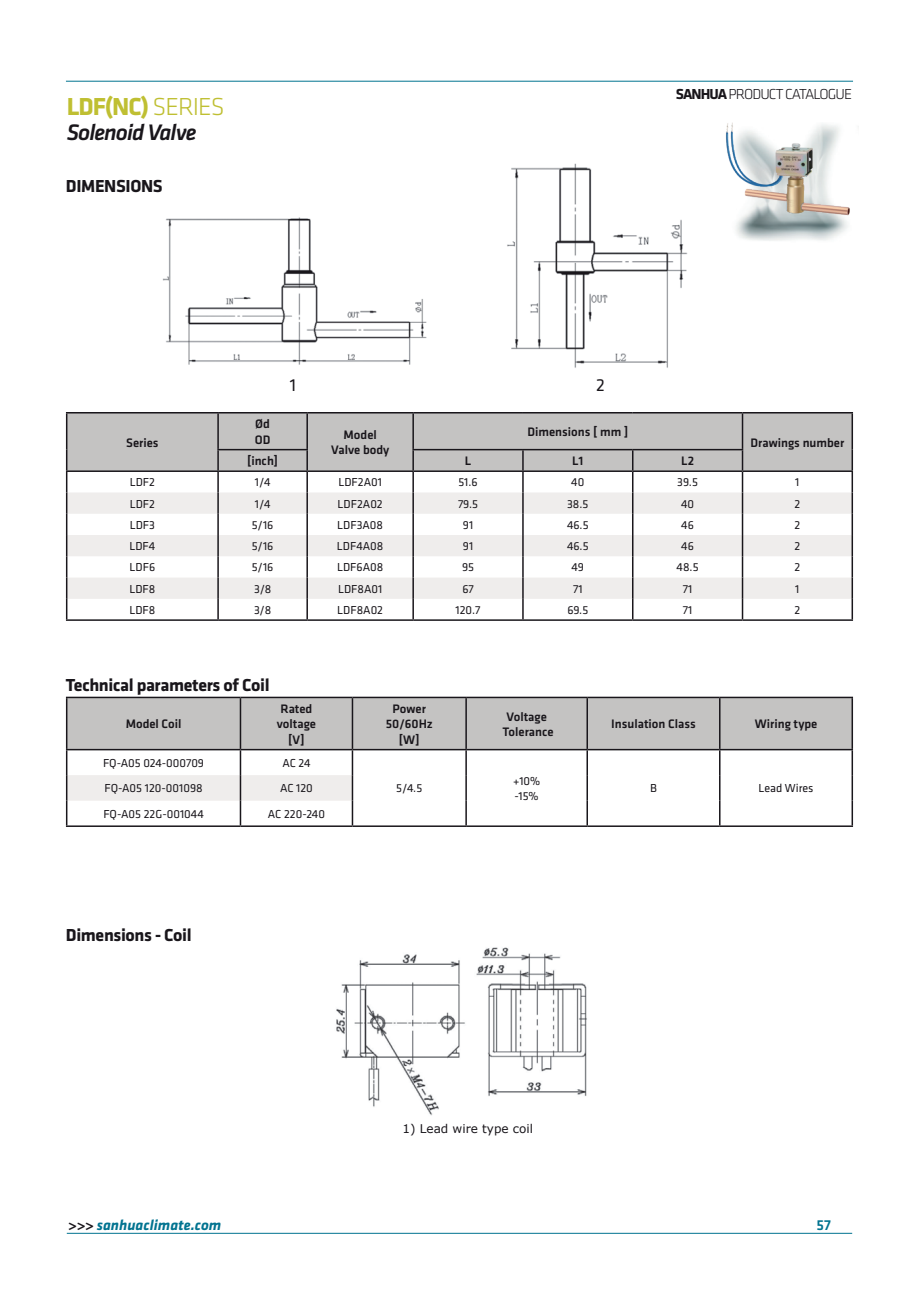
<style>
.page{position:relative;width:919px;height:1289px;background:#fff}
.page>*{position:absolute;margin:0;border:0;box-sizing:border-box;transform-origin:0 0}
.t1{font:700 25.5px "Klavika";color:#bfbf32}
.t2{font:italic 500 23.25px "Klavika";letter-spacing:-.04em;color:#19161b}
.t3{font:700 18px "Klavika";letter-spacing:-.02em;color:#19161b}
.t4{font:18px "Klavika";color:#19161b}
.t5{font:300 15px "Klavika";letter-spacing:-.06em;color:#19161b}
.t6{font:italic 700 15px "Klavika";color:#017390}
.t7{font:500 15px "Klavika";color:#017390}
.t8{font:500 12.75px/15.3px "Klavika";color:#19161b;text-align:center}
.t9{font:12px/14.4px "Klavika";color:#19161b}
.t10{font:12px "Verdana";color:#19161b}
.s1{font-weight:300}
.s2{font-weight:700}
.s3{font-style:normal;color:#19161b}
</style>
<div class="page">
<hr style="left:67px;top:1232px;width:785px;height:1px;background:#017390">
<hr style="left:66px;top:81px;width:787px;height:1px;background:#017390">
<img style="left:736px;top:219px;width:112px;height:22px">
<hr style="left:66px;top:412px;width:152px;height:1px;background:#19161b">
<hr style="left:218px;top:412px;width:89px;height:1px;background:#19161b">
<hr style="left:307px;top:412px;width:106px;height:1px;background:#19161b">
<hr style="left:413px;top:412px;width:110px;height:1px;background:#19161b">
<hr style="left:523px;top:412px;width:109px;height:1px;background:#19161b">
<hr style="left:632px;top:412px;width:110px;height:1px;background:#19161b">
<hr style="left:742px;top:412px;width:111px;height:1px;background:#19161b">
<hr style="left:851px;top:413px;width:2px;height:36px;background:#19161b">
<hr style="left:851px;top:449px;width:2px;height:21px;background:#19161b">
<hr style="left:851px;top:472px;width:2px;height:20px;background:#19161b">
<hr style="left:851px;top:492px;width:2px;height:22px;background:#19161b">
<hr style="left:742px;top:470px;width:111px;height:2px;background:#19161b">
<hr style="left:851px;top:514px;width:2px;height:21px;background:#19161b">
<hr style="left:851px;top:535px;width:2px;height:21px;background:#19161b">
<hr style="left:851px;top:556px;width:2px;height:21px;background:#19161b">
<hr style="left:851px;top:577px;width:2px;height:22px;background:#19161b">
<svg style="left:66px;top:413px;width:786px;height:206px"></svg>
<hr style="left:741px;top:599px;width:2px;height:20px;background:#19161b">
<hr style="left:851px;top:599px;width:2px;height:20px;background:#19161b">
<hr style="left:66px;top:619px;width:152px;height:2px;background:#19161b">
<hr style="left:218px;top:619px;width:89px;height:2px;background:#19161b">
<hr style="left:307px;top:619px;width:106px;height:2px;background:#19161b">
<hr style="left:413px;top:619px;width:110px;height:2px;background:#19161b">
<hr style="left:523px;top:619px;width:109px;height:2px;background:#19161b">
<hr style="left:632px;top:619px;width:110px;height:2px;background:#19161b">
<hr style="left:742px;top:619px;width:111px;height:2px;background:#19161b">
<hr style="left:66px;top:696px;width:174px;height:2px;background:#19161b">
<hr style="left:240px;top:696px;width:112px;height:2px;background:#19161b">
<hr style="left:352px;top:696px;width:114px;height:2px;background:#19161b">
<hr style="left:466px;top:696px;width:121px;height:2px;background:#19161b">
<hr style="left:587px;top:696px;width:132px;height:2px;background:#19161b">
<hr style="left:719px;top:696px;width:134px;height:2px;background:#19161b">
<hr style="left:851px;top:698px;width:2px;height:51px;background:#19161b">
<hr style="left:352px;top:825px;width:114px;height:2px;background:#19161b">
<hr style="left:719px;top:749px;width:134px;height:1px;background:#19161b">
<hr style="left:851px;top:750px;width:2px;height:25px;background:#19161b">
<hr style="left:851px;top:775px;width:2px;height:25px;background:#19161b">
<hr style="left:851px;top:800px;width:2px;height:25px;background:#19161b">
<hr style="left:587px;top:825px;width:132px;height:2px;background:#19161b">
<hr style="left:719px;top:825px;width:134px;height:2px;background:#19161b">
<svg style="left:66px;top:697px;width:786px;height:128px"></svg>
<hr style="left:66px;top:825px;width:174px;height:2px;background:#19161b">
<hr style="left:240px;top:825px;width:112px;height:2px;background:#19161b">
<hr style="left:466px;top:749px;width:121px;height:1px;background:#19161b">
<hr style="left:465px;top:750px;width:2px;height:25px;background:#19161b">
<hr style="left:586px;top:750px;width:2px;height:25px;background:#19161b">
<hr style="left:465px;top:775px;width:2px;height:25px;background:#19161b">
<hr style="left:586px;top:775px;width:2px;height:25px;background:#19161b">
<hr style="left:465px;top:800px;width:2px;height:25px;background:#19161b">
<hr style="left:586px;top:800px;width:2px;height:25px;background:#19161b">
<hr style="left:466px;top:825px;width:121px;height:2px;background:#19161b">
<img style="left:162px;top:217px;width:265px;height:148px">
<img style="left:507px;top:163px;width:181px;height:205px">
<img style="left:336px;top:947px;width:251px;height:169px">
<img style="left:726px;top:122px;width:124px;height:97px">
<h1 class="t1" style="left:67px;top:93px;width:159px">LDF(NC) <span class="s1">SERIES</span></h1>
<h2 class="t2" style="left:67px;top:119px;width:131px">Solenoid Valve</h2>
<h3 class="t3" style="left:66px;top:176px;width:98px">DIMENSIONS</h3>
<p class="t5" style="left:675px;top:86px;width:178px"><span class="s2">SANHUA</span> PRODUCT CATALOGUE</p>
<p class="t8" style="left:126px;top:435px;width:34px">Series</p>
<h3 class="t4" style="left:290px;top:375px;width:8px">1</h3>
<h3 class="t4" style="left:596px;top:375px;width:10px">2</h3>
<p class="t8" style="left:255px;top:416px;width:17px;text-align:left">Ød<br>OD</p>
<p class="t8" style="left:331px;top:427px;width:60px">Model<br>Valve body</p>
<p class="t8" style="left:527px;top:424px;width:102px">Dimensions [ mm ]</p>
<p class="t8" style="left:247px;top:453px;width:32px">[inch]</p>
<p class="t8" style="left:465px;top:453px;width:8px">L</p>
<p class="t8" style="left:572px;top:453px;width:13px">L1</p>
<p class="t8" style="left:681px;top:453px;width:14px">L2</p>
<p class="t8" style="left:750px;top:435px;width:95px">Drawings number</p>
<p class="t9" style="left:130px;top:475px;width:27px">LDF2</p>
<p class="t9" style="left:255px;top:475px;width:17px">1/4</p>
<p class="t9" style="left:338px;top:475px;width:45px">LDF2A01</p>
<p class="t9" style="left:458px;top:475px;width:21px">51.6</p>
<p class="t9" style="left:571px;top:475px;width:15px">40</p>
<p class="t9" style="left:677px;top:475px;width:22px">39.5</p>
<p class="t9" style="left:795px;top:475px;width:6px">1</p>
<p class="t9" style="left:130px;top:496px;width:27px">LDF2</p>
<p class="t9" style="left:255px;top:496px;width:17px">1/4</p>
<p class="t9" style="left:337px;top:496px;width:47px">LDF2A02</p>
<p class="t9" style="left:458px;top:496px;width:22px">79.5</p>
<p class="t9" style="left:567px;top:496px;width:23px">38.5</p>
<p class="t9" style="left:681px;top:496px;width:15px">40</p>
<p class="t9" style="left:794px;top:496px;width:7px">2</p>
<p class="t9" style="left:130px;top:518px;width:27px">LDF3</p>
<p class="t9" style="left:252px;top:518px;width:23px">5/16</p>
<p class="t9" style="left:337px;top:518px;width:47px">LDF3A08</p>
<p class="t9" style="left:463px;top:518px;width:12px">91</p>
<p class="t9" style="left:567px;top:518px;width:23px">46.5</p>
<p class="t9" style="left:681px;top:518px;width:14px">46</p>
<p class="t9" style="left:794px;top:518px;width:7px">2</p>
<p class="t9" style="left:129px;top:539px;width:27px">LDF4</p>
<p class="t9" style="left:252px;top:539px;width:23px">5/16</p>
<p class="t9" style="left:337px;top:539px;width:48px">LDF4A08</p>
<p class="t9" style="left:463px;top:539px;width:12px">91</p>
<p class="t9" style="left:567px;top:539px;width:23px">46.5</p>
<p class="t9" style="left:681px;top:539px;width:14px">46</p>
<p class="t9" style="left:794px;top:539px;width:7px">2</p>
<p class="t9" style="left:130px;top:560px;width:27px">LDF6</p>
<p class="t9" style="left:252px;top:560px;width:23px">5/16</p>
<p class="t9" style="left:337px;top:560px;width:48px">LDF6A08</p>
<p class="t9" style="left:462px;top:560px;width:14px">95</p>
<p class="t9" style="left:571px;top:560px;width:14px">49</p>
<p class="t9" style="left:676px;top:560px;width:23px">48.5</p>
<p class="t9" style="left:794px;top:560px;width:7px">2</p>
<p class="t9" style="left:129px;top:581px;width:27px">LDF8</p>
<p class="t9" style="left:254px;top:581px;width:19px">3/8</p>
<p class="t9" style="left:338px;top:581px;width:46px">LDF8A01</p>
<p class="t9" style="left:462px;top:581px;width:13px">67</p>
<p class="t9" style="left:573px;top:581px;width:11px">71</p>
<p class="t9" style="left:682px;top:581px;width:11px">71</p>
<p class="t9" style="left:795px;top:581px;width:6px">1</p>
<p class="t9" style="left:129px;top:603px;width:27px">LDF8</p>
<p class="t9" style="left:254px;top:603px;width:19px">3/8</p>
<p class="t9" style="left:337px;top:603px;width:47px">LDF8A02</p>
<p class="t9" style="left:455px;top:603px;width:26px">120.7</p>
<p class="t9" style="left:567px;top:603px;width:22px">69.5</p>
<p class="t9" style="left:682px;top:603px;width:11px">71</p>
<p class="t9" style="left:794px;top:603px;width:7px">2</p>
<h3 class="t3" style="left:66px;top:675px;width:205px">Technical parameters of Coil</h3>
<p class="t8" style="left:126px;top:716px;width:57px">Model Coil</p>
<p class="t8" style="left:277px;top:701px;width:41px">Rated voltage [V]</p>
<p class="t8" style="left:386px;top:701px;width:48px">Power<br>50/60Hz [W]</p>
<p class="t8" style="left:502px;top:709px;width:52px">Voltage<br>Tolerance</p>
<p class="t8" style="left:611px;top:716px;width:86px">Insulation Class</p>
<p class="t8" style="left:754px;top:716px;width:64px">Wiring type</p>
<p class="t9" style="left:103px;top:756px;width:103px">FQ-A05 024-000709</p>
<p class="t9" style="left:282px;top:756px;width:30px">AC 24</p>
<p class="t9" style="left:396px;top:781px;width:28px">5/4.5</p>
<p class="t9" style="left:513px;top:774px;width:29px">+10% -15%</p>
<p class="t9" style="left:104px;top:781px;width:100px">FQ-A05 120-001098</p>
<p class="t9" style="left:280px;top:781px;width:34px">AC 120</p>
<p class="t9" style="left:650px;top:781px;width:8px">B</p>
<p class="t9" style="left:758px;top:781px;width:57px">Lead Wires</p>
<p class="t9" style="left:103px;top:807px;width:102px">FQ-A05 22G-001044</p>
<p class="t9" style="left:268px;top:807px;width:59px">AC 220-240</p>
<h3 class="t3" style="left:66px;top:925px;width:127px">Dimensions - Coil</h3>
<p class="t10" style="left:402px;top:1120px;width:132px">1) Lead wire type coil</p>
<p class="t6" style="left:68px;top:1217px;width:155px"><span class="s3">&gt;&gt;&gt;</span> sanhuaclimate.com</p>
<p class="t7" style="left:816px;top:1217px;width:16px">57</p>
</div>
